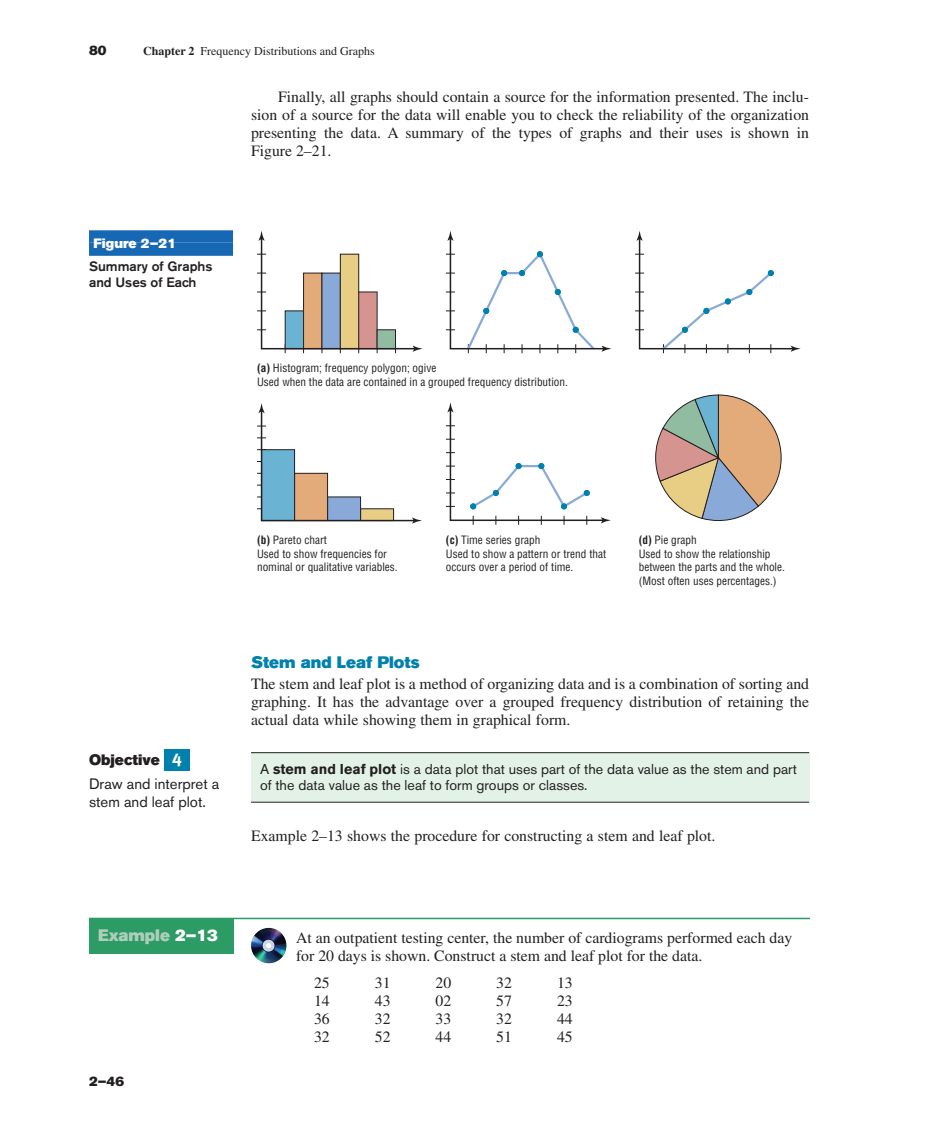
<style>
.page{position:relative;width:925px;height:1145px;background:#fff}
.page>*{position:absolute;margin:0;border:0;box-sizing:border-box;transform-origin:0 0}
.t1{font:700 18px "Meta Plus";color:#fff}
.t2{font:16.5px "Akzidenz Grotesk BE Super";color:#0081ad}
.t3{font:16.5px "Akzidenz Grotesk BE Super";color:#afceba}
.t4{font:15.75px/18px "Times";color:#231f20;text-align:justify}
.t5{font:15px/18px "Akzidenz Grotesk BE";color:#231f20}
.t6{font:15px "Akzidenz Grotesk BE Super";color:#231f20}
.t7{font:14.25px/15.8px "Akzidenz Grotesk BE";color:#231f20}
.t8{font:500 13.5px/16.5px "Akzidenz Grotesk BE";color:#231f20}
.t9{font:13.5px "Akzidenz Grotesk BE Super";color:#fff}
.t10{font:13.5px "Akzidenz Grotesk BE Super";color:#231f20}
.t11{font:12px "Times";color:#231f20}
.t12{font:condensed 11.25px/13.5px "Helvetica";color:#231f20}
.s1{font-weight:700}
.s2{color:#fff}
</style>
<div class="page">
<svg style="left:89px;top:230px;width:721px;height:734px"></svg>
<p class="t10" style="left:89px;top:45px;width:19px">80</p>
<p class="t11" style="left:143px;top:47px;width:233px"><span class="s1">Chapter 2</span> Frequency Distributions and Graphs</p>
<p class="t9" style="left:94px;top:239px;width:84px">Figure 2–21</p>
<p class="t8" style="left:89px;top:259px;width:125px">Summary of Graphs and Uses of Each</p>
<p class="t4" style="left:251px;top:89px;width:559px;text-indent:27px">Finally, all graphs should contain a source for the information presented. The inclu&shy;sion of a source for the data will enable you to check the reliability of the organization presenting the data. A summary of the types of graphs and their uses is shown in Figure 2–21.</p>
<p class="t12" style="left:257px;top:362px;width:312px"><span class="s1">(a)</span> Histogram; frequency polygon; ogive<br>Used when the data are contained in a grouped frequency distribution.</p>
<p class="t6" style="left:89px;top:754px;width:72px">Objective</p>
<p class="t5" style="left:89px;top:776px;width:132px">Draw and interpret a stem and leaf plot.</p>
<p class="t1" style="left:172px;top:748px;width:11px">4</p>
<p class="t12" style="left:257px;top:534px;width:142px"><span class="s1">(b)</span> Pareto chart<br>Used to show frequencies for nominal or qualitative variables.</p>
<p class="t12" style="left:446px;top:534px;width:162px"><span class="s1">(c)</span> Time series graph<br>Used to show a pattern or trend that occurs over a period of time.</p>
<p class="t12" style="left:639px;top:534px;width:148px"><span class="s1">(d)</span> Pie graph<br>Used to show the relationship between the parts and the whole. (Most often uses percentages.)</p>
<p class="t2" style="left:251px;top:657px;width:170px">Stem and Leaf Plots</p>
<p class="t4" style="left:251px;top:676px;width:559px">The stem and leaf plot is a method of organizing data and is a combination of sorting and graphing. It has the advantage over a grouped frequency distribution of retaining the actual data while showing them in graphical form.</p>
<p class="t7" style="left:260px;top:763px;width:538px">A <span class="s1">stem and leaf plot</span> is a data plot that uses part of the data value as the stem and part of the data value as the leaf to form groups or classes.</p>
<p class="t4" style="left:251px;top:828px;width:466px">Example 2–13 shows the procedure for constructing a stem and leaf plot.</p>
<p class="t3" style="left:98px;top:929px;width:121px">Example <span class="s2">2–13</span></p>
<p class="t4" style="left:296px;top:930px;width:498px">At an outpatient testing center, the number of cardiograms performed each day for 20 days is shown. Construct a stem and leaf plot for the data.</p>
<p class="t4" style="left:314px;top:975px;width:17px">25</p>
<p class="t4" style="left:375px;top:975px;width:17px">31</p>
<p class="t4" style="left:436px;top:975px;width:17px">20</p>
<p class="t4" style="left:496px;top:975px;width:17px">32</p>
<p class="t4" style="left:557px;top:975px;width:17px">13</p>
<p class="t4" style="left:314px;top:993px;width:17px">14</p>
<p class="t4" style="left:375px;top:993px;width:17px">43</p>
<p class="t4" style="left:436px;top:993px;width:17px">02</p>
<p class="t4" style="left:496px;top:993px;width:17px">57</p>
<p class="t4" style="left:557px;top:993px;width:17px">23</p>
<p class="t4" style="left:314px;top:1011px;width:17px">36</p>
<p class="t4" style="left:375px;top:1011px;width:17px">32</p>
<p class="t4" style="left:436px;top:1011px;width:17px">33</p>
<p class="t4" style="left:496px;top:1011px;width:17px">32</p>
<p class="t4" style="left:557px;top:1011px;width:17px">44</p>
<p class="t4" style="left:314px;top:1029px;width:17px">32</p>
<p class="t4" style="left:375px;top:1029px;width:17px">52</p>
<p class="t4" style="left:436px;top:1029px;width:17px">44</p>
<p class="t4" style="left:496px;top:1029px;width:17px">51</p>
<p class="t4" style="left:557px;top:1029px;width:17px">45</p>
<p class="t10" style="left:89px;top:1076px;width:37px">2–46</p>
</div>
